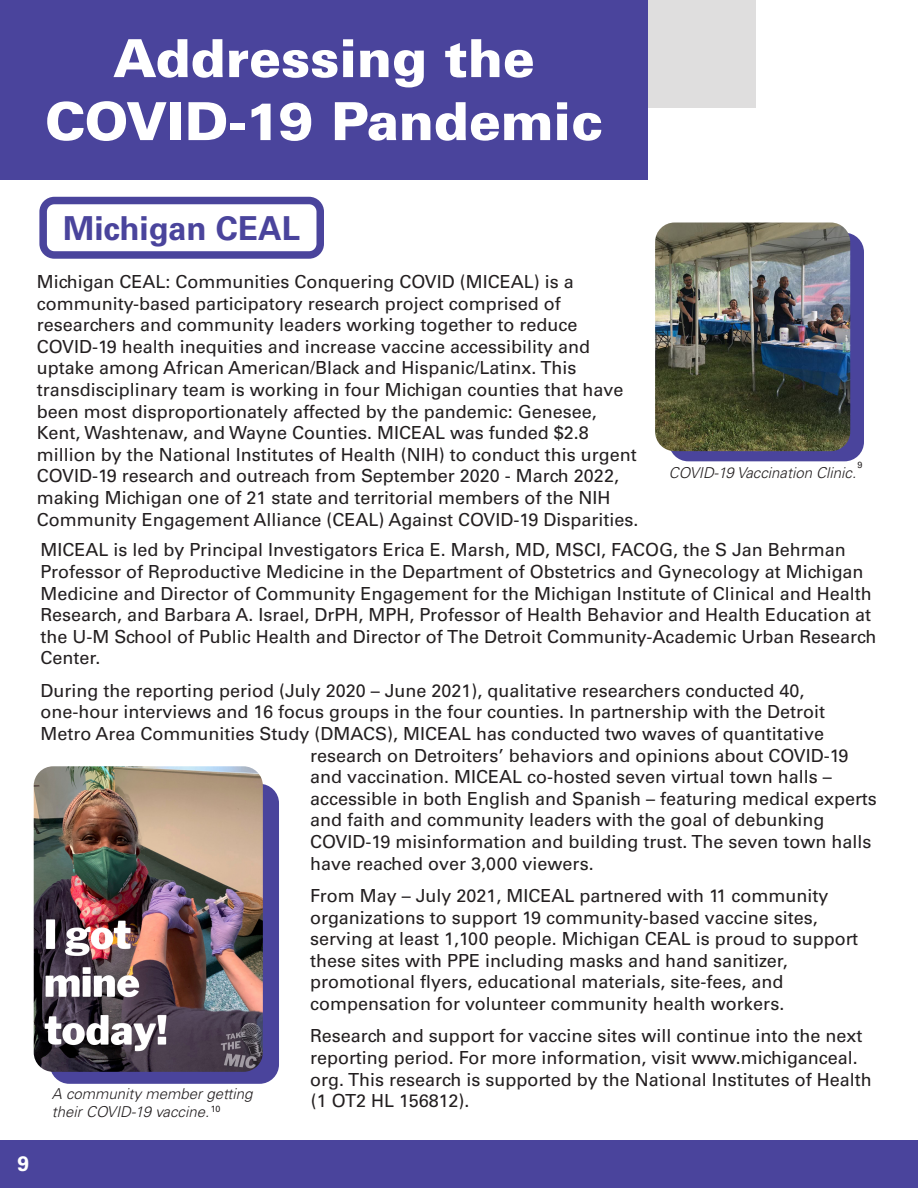
<style>
.page{position:relative;width:918px;height:1188px;background:#fff}
.page>*{position:absolute;margin:0;border:0;box-sizing:border-box;transform-origin:0 0}
.t1{font:900 52.5px "Univers LT Pro 75";color:#fff}
.t2{font:700 33px "Univers LT Pro 65";color:#4a449c}
.t3{font:700 21px "Univers LT Pro 65";color:#fff}
.t4{font:18px/21.6px "Univers LT Pro 55 Roman";color:#231f20}
.t5{font:italic 300 15px/18px "Univers LT Pro 45";color:#231f20}
.t6{font:9px "Univers LT Pro 55 Roman";color:#231f20}
</style>
<div class="page">
<div style="left:50px;top:784px;width:229px;height:300px;background:#4a449c;border-radius:19px"></div>
<div style="left:669px;top:233px;width:195px;height:228px;background:#4a449c;border-radius:19px"></div>
<div style="left:0;top:0;width:756px;height:108px;background:#dfdede"></div>
<div style="left:0;top:0;width:648px;height:179px;background:#4a449c"></div>
<img style="left:34px;top:766px;width:229px;height:306px">
<img style="left:655px;top:223px;width:195px;height:228px">
<div style="left:0;top:1140px;width:918px;height:48px;background:#4a449c"></div>
<div style="left:39px;top:197px;width:285px;height:62px;border:8px solid #4a449c;border-radius:11px"></div>
<p class="t1" style="left:113px;top:22px;width:423px">Addressing the</p>
<p class="t1" style="left:45px;top:85px;width:560px">COVID-19 Pandemic</p>
<p class="t2" style="left:63px;top:205px;width:239px">Michigan CEAL</p>
<p class="t4" style="left:37px;top:270px;width:603px">Michigan CEAL: Communities Conquering COVID (MICEAL) is a community-based participatory research project comprised of researchers and community leaders working together to reduce COVID-19 health inequities and increase vaccine accessibility and uptake among African American/Black and Hispanic/Latinx. This transdisciplinary team is working in four Michigan counties that have been most disproportionately affected by the pandemic: Genesee, Kent, Washtenaw, and Wayne Counties. MICEAL was funded $2.8 million by the National Institutes of Health (NIH) to conduct this urgent COVID-19 research and outreach from September 2020 - March 2022, making Michigan one of 21 state and territorial members of the NIH Community Engagement Alliance (CEAL) Against COVID-19 Disparities.</p>
<p class="t6" style="left:858px;top:459px;width:7px">9</p>
<p class="t5" style="left:669px;top:464px;width:189px">COVID-19 Vaccination Clinic.</p>
<p class="t4" style="left:40px;top:538px;width:837px">MICEAL is led by Principal Investigators Erica E. Marsh, MD, MSCI, FACOG, the S Jan Behrman Professor of Reproductive Medicine in the Department of Obstetrics and Gynecology at Michigan Medicine and Director of Community Engagement for the Michigan Institute of Clinical and Health Research, and Barbara A. Israel, DrPH, MPH, Professor of Health Behavior and Health Education at the U-M School of Public Health and Director of The Detroit Community-Academic Urban Research Center.</p>
<p class="t4" style="left:40px;top:679px;width:765px">During the reporting period (July 2020 – June 2021), qualitative researchers conducted 40,</p>
<p class="t4" style="left:40px;top:700px;width:786px">one-hour interviews and 16 focus groups in the four counties. In partnership with the Detroit</p>
<p class="t4" style="left:40px;top:722px;width:785px">Metro Area Communities Study (DMACS), MICEAL has conducted two waves of quantitative</p>
<p class="t4" style="left:310px;top:744px;width:540px">research on Detroiters’ behaviors and opinions about COVID-19</p>
<p class="t4" style="left:310px;top:765px;width:523px">and vaccination. MICEAL co-hosted seven virtual town halls –</p>
<p class="t4" style="left:310px;top:787px;width:568px">accessible in both English and Spanish – featuring medical experts</p>
<p class="t4" style="left:310px;top:808px;width:516px">and faith and community leaders with the goal of debunking</p>
<p class="t4" style="left:310px;top:830px;width:563px">COVID-19 misinformation and building trust. The seven town halls</p>
<p class="t4" style="left:310px;top:852px;width:285px">have reached over 3,000 viewers.</p>
<p class="t4" style="left:310px;top:884px;width:550px">From May – July 2021, MICEAL partnered with 11 community organizations to support 19 community-based vaccine sites, serving at least 1,100 people. Michigan CEAL is proud to support these sites with PPE including masks and hand sanitizer, promotional flyers, educational materials, site-fees, and compensation for volunteer community health workers.</p>
<p class="t4" style="left:310px;top:1024px;width:563px">Research and support for vaccine sites will continue into the next reporting period. For more information, visit www.michiganceal. org. This research is supported by the National Institutes of Health</p>
<p class="t4" style="left:311px;top:1089px;width:160px">(1 OT2 HL 156812).</p>
<p class="t5" style="left:52px;top:1085px;width:202px">A community member getting their COVID-19 vaccine.</p>
<p class="t6" style="left:211px;top:1102px;width:11px">10</p>
<p class="t3" style="left:17px;top:1149px;width:13px">9</p>
</div>
